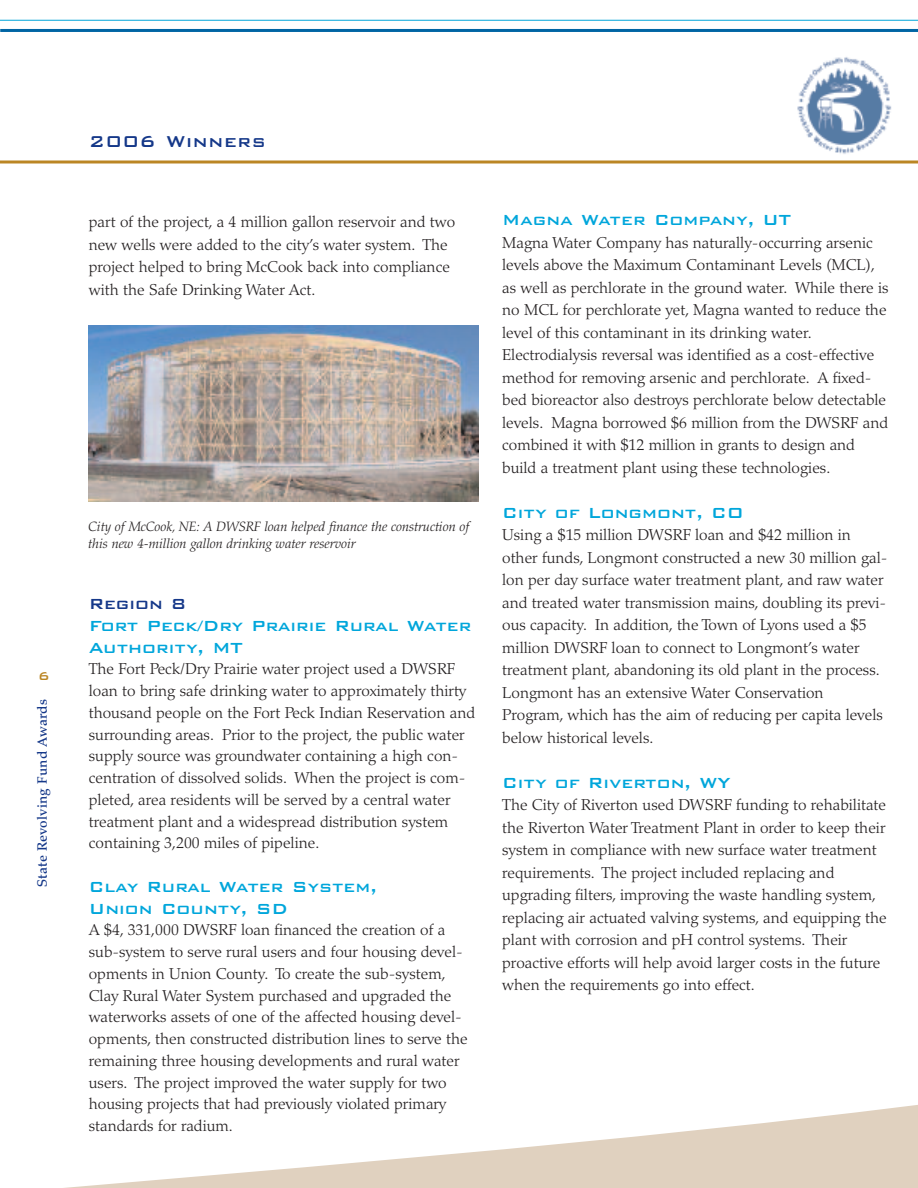
<style>
.page{position:relative;width:918px;height:1188px;background:#fff}
.page>*{position:absolute;margin:0;border:0;box-sizing:border-box;transform-origin:0 0}
.t1{font:500 21px "Bank Gothic BT";letter-spacing:.03em;color:#153889}
.t2{font:500 19.5px/21.8px "Bank Gothic BT";color:#00a6db}
.t3{font:500 19.5px "Bank Gothic BT";color:#153889}
.t4{font:300 15.75px/22.5px "Palatino";color:#231f20}
.t5{font:500 15px "Bank Gothic BT";color:#bb8624}
.t6{font:italic 300 13.5px/16.4px "Palatino";color:#231f20}
.t7{font:500 13.5px "Palatino";letter-spacing:.015em;color:#153889}
</style>
<div class="page">
<svg style="left:64px;top:1105px;width:854px;height:83px"></svg>
<hr style="left:0;top:20px;width:918px;height:1px;background:#00a6db">
<hr style="left:0;top:29px;width:918px;height:3px;background:#0065a4">
<svg style="left:0;top:160px;width:918px;height:4px;background:#cba45a"></svg>
<img style="left:797px;top:57px;width:95px;height:97px">
<img style="left:88px;top:326px;width:390px;height:176px">
<p class="t5" style="left:38px;top:666px;width:13px">6</p>
<p class="t7" style="left:37px;top:887px;width:190px;rotate:-90deg">State Revolving Fund Awards</p>
<h1 class="t1" style="left:89px;top:127px;width:178px">2006 Winners</h1>
<p class="t4" style="left:89px;top:212px;width:368px">part of the project, a 4 million gallon reservoir and two new wells were added to the city’s water system. The project helped to bring McCook back into compliance with the Safe Drinking Water Act.</p>
<p class="t6" style="left:88px;top:520px;width:382px">City of McCook, NE: A DWSRF loan helped finance the construction of this new 4-million gallon drinking water reservoir</p>
<p class="t3" style="left:89px;top:591px;width:99px">Region 8</p>
<p class="t2" style="left:89px;top:613px;width:384px">Fort Peck/Dry Prairie Rural Water<br>Authority, MT</p>
<p class="t4" style="left:89px;top:660px;width:388px;line-height:21.8px">The Fort Peck/Dry Prairie water project used a DWSRF loan to bring safe drinking water to approximately thirty thousand people on the Fort Peck Indian Reservation and surrounding areas. Prior to the project, the public water supply source was groundwater containing a high con&shy;centration of dissolved solids. When the project is com&shy;pleted, area residents will be served by a central water treatment plant and a widespread distribution system containing 3,200 miles of pipeline.</p>
<p class="t2" style="left:89px;top:874px;width:290px">Clay Rural Water System,<br>Union County, SD</p>
<p class="t4" style="left:89px;top:921px;width:380px;line-height:21.8px">A $4, 331,000 DWSRF loan financed the creation of a sub-system to serve rural users and four housing devel&shy;opments in Union County. To create the sub-system, Clay Rural Water System purchased and upgraded the waterworks assets of one of the affected housing devel&shy;opments, then constructed distribution lines to serve the remaining three housing developments and rural water users. The project improved the water supply for two housing projects that had previously violated primary standards for radium.</p>
<p class="t2" style="left:502px;top:208px;width:290px">Magna Water Company, UT</p>
<p class="t4" style="left:502px;top:233px;width:388px">Magna Water Company has naturally-occurring arsenic levels above the Maximum Contaminant Levels (MCL), as well as perchlorate in the ground water. While there is no MCL for perchlorate yet, Magna wanted to reduce the level of this contaminant in its drinking water.<br>Electrodialysis reversal was identified as a cost-effective method for removing arsenic and perchlorate. A fixed&shy;bed bioreactor also destroys perchlorate below detectable levels. Magna borrowed $6 million from the DWSRF and combined it with $12 million in grants to design and build a treatment plant using these technologies.</p>
<p class="t2" style="left:502px;top:500px;width:243px">City of Longmont, CO</p>
<p class="t4" style="left:502px;top:525px;width:387px">Using a $15 million DWSRF loan and $42 million in other funds, Longmont constructed a new 30 million gal&shy;lon per day surface water treatment plant, and raw water and treated water transmission mains, doubling its previ&shy;ous capacity. In addition, the Town of Lyons used a $5 million DWSRF loan to connect to Longmont’s water treatment plant, abandoning its old plant in the process.<br>Longmont has an extensive Water Conservation Program, which has the aim of reducing per capita levels below historical levels.</p>
<p class="t2" style="left:502px;top:770px;width:230px">City of Riverton, WY</p>
<p class="t4" style="left:502px;top:795px;width:386px">The City of Riverton used DWSRF funding to rehabilitate the Riverton Water Treatment Plant in order to keep their system in compliance with new surface water treatment requirements. The project included replacing and upgrading filters, improving the waste handling system, replacing air actuated valving systems, and equipping the plant with corrosion and pH control systems. Their proactive efforts will help avoid larger costs in the future when the requirements go into effect.</p>
</div>
